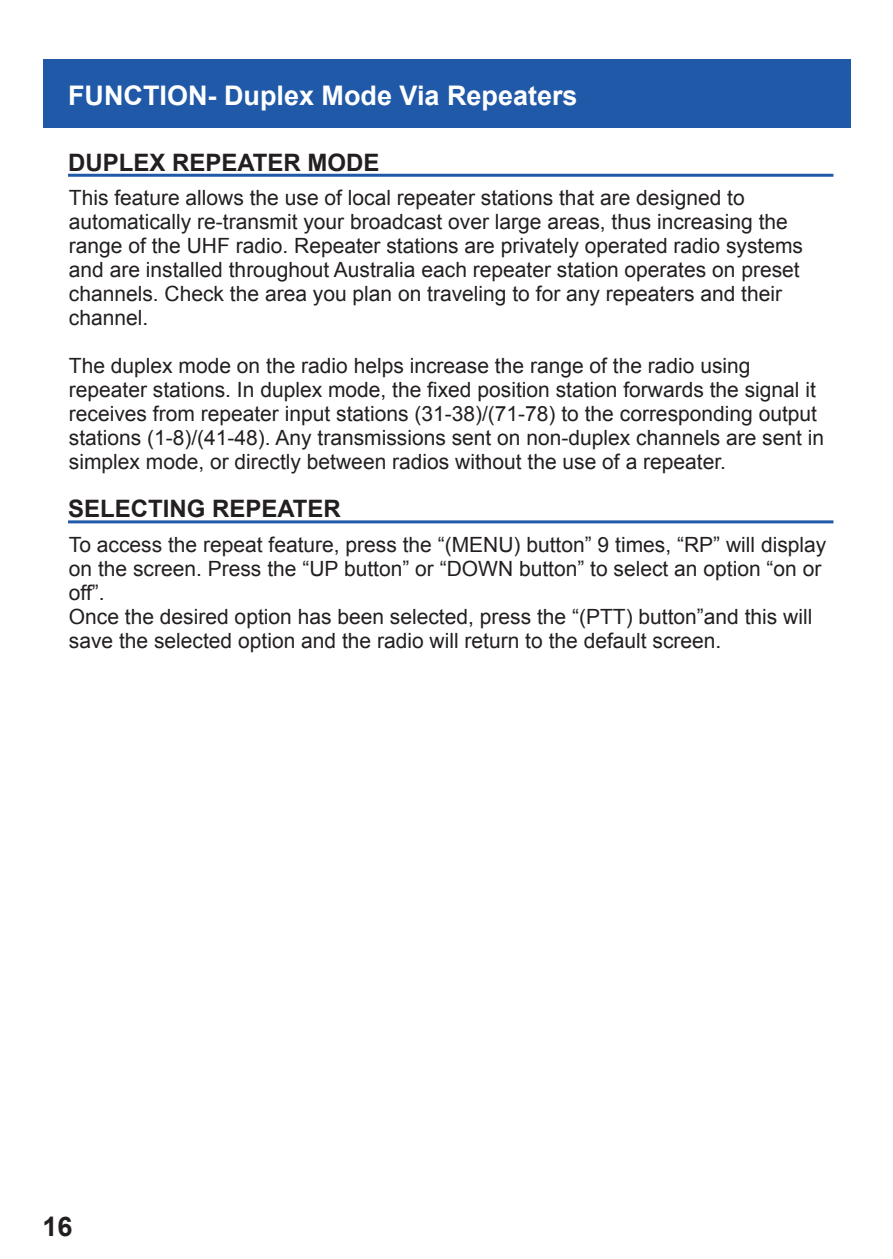
<style>
.page{position:relative;width:893px;height:1259px;background:#fff}
.page>*{position:absolute;margin:0;border:0;box-sizing:border-box;transform-origin:0 0}
.t1{font:700 27px "Arial";color:#fff}
.t2{font:700 27px "Arial";color:#231f20}
.t3{font:700 24px "Arial";color:#231f20}
.t4{font:21px/24px "Arial";color:#231f20}
</style>
<div class="page">
<div style="left:43px;top:60px;width:807px;height:68px;background:#2059a8"></div>
<hr style="left:68px;top:174px;width:765px;height:3px;background:#2059a8">
<hr style="left:68px;top:520px;width:765px;height:3px;background:#2059a8">
<p class="t1" style="left:68px;top:77px;width:511px">FUNCTION- Duplex Mode Via Repeaters</p>
<p class="t3" style="left:68px;top:146px;width:313px">DUPLEX REPEATER MODE</p>
<p class="t4" style="left:69px;top:186px;width:736px">This feature allows the use of local repeater stations that are designed to automatically re-transmit your broadcast over large areas, thus increasing the range of the UHF radio. Repeater stations are privately operated radio systems and are installed throughout Australia each repeater station operates on preset channels. Check the area you plan on traveling to for any repeaters and their channel.</p>
<p class="t4" style="left:69px;top:354px;width:757px">The duplex mode on the radio helps increase the range of the radio using repeater stations. In duplex mode, the fixed position station forwards the signal it receives from repeater input stations (31-38)/(71-78) to the corresponding output stations (1-8)/(41-48). Any transmissions sent on non-duplex channels are sent in simplex mode, or directly between radios without the use of a repeater.</p>
<p class="t3" style="left:68px;top:493px;width:274px">SELECTING REPEATER</p>
<p class="t4" style="left:69px;top:533px;width:759px">To access the repeat feature, press the “(MENU) button” 9 times, “RP” will display on the screen. Press the “UP button” or “DOWN button” to select an option “on or off”.</p>
<p class="t4" style="left:69px;top:605px;width:745px">Once the desired option has been selected, press the “(PTT) button”and this will save the selected option and the radio will return to the default screen.</p>
<p class="t2" style="left:43px;top:1208px;width:32px">16</p>
</div>
